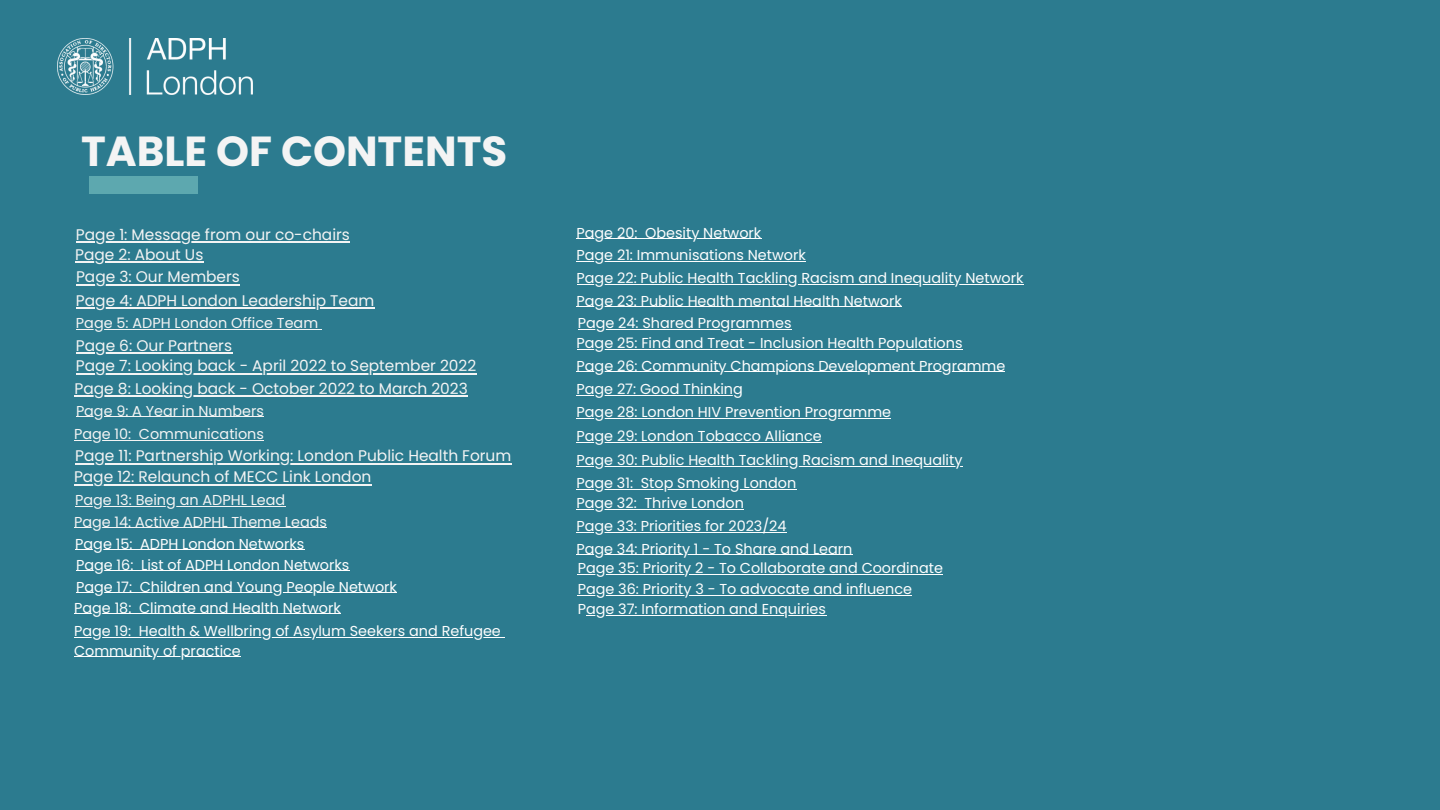
<style>
.page{position:relative;width:1440px;height:810px;background:#2c7b8f}
.page>*{position:absolute;margin:0;border:0;box-sizing:border-box;transform-origin:0 0}
.t1{font:700 42px "Poppins";color:#f4f4f4}
.t2{font:15.4px "Poppins";color:#f4f4f4}
.t3{font:14.4px "Poppins";color:#fefefe}
.t4{font:14.4px "Poppins";color:#f4f4f4}
.t5{font:14.3px "Poppins";color:#f4f4f4}
</style>
<div class="page">
<div style="left:89px;top:177px;width:109px;height:17px;background:#5da8af"></div>
<img style="left:58px;top:38px;width:195px;height:57px">
<hr style="left:76px;top:241px;width:274px;height:2px;background:#f4f4f4">
<hr style="left:75px;top:261px;width:128px;height:2px;background:#f4f4f4">
<hr style="left:76px;top:284px;width:164px;height:1px;background:#f4f4f4">
<hr style="left:76px;top:329px;width:242px;height:1px;background:#f4f4f4">
<hr style="left:76px;top:352px;width:156px;height:2px;background:#f4f4f4">
<hr style="left:76px;top:373px;width:400px;height:1px;background:#f4f4f4">
<hr style="left:75px;top:395px;width:393px;height:2px;background:#f4f4f4">
<hr style="left:76px;top:416px;width:188px;height:1px;background:#f4f4f4">
<hr style="left:74px;top:440px;width:57px;height:1px;background:#f4f4f4">
<hr style="left:139px;top:440px;width:125px;height:1px;background:#f4f4f4">
<hr style="left:74px;top:484px;width:297px;height:1px;background:#f4f4f4">
<hr style="left:75px;top:463px;width:436px;height:1px;background:#f4f4f4">
<hr style="left:75px;top:506px;width:210px;height:1px;background:#f4f4f4">
<hr style="left:74px;top:528px;width:253px;height:1px;background:#f4f4f4">
<hr style="left:75px;top:549px;width:57px;height:1px;background:#fefefe">
<hr style="left:140px;top:549px;width:164px;height:1px;background:#fefefe">
<hr style="left:76px;top:592px;width:56px;height:1px;background:#fefefe">
<hr style="left:140px;top:592px;width:257px;height:1px;background:#fefefe">
<hr style="left:74px;top:614px;width:57px;height:1px;background:#fefefe">
<hr style="left:139px;top:614px;width:202px;height:1px;background:#fefefe">
<hr style="left:74px;top:637px;width:57px;height:1px;background:#fefefe">
<hr style="left:139px;top:637px;width:362px;height:1px;background:#fefefe">
<hr style="left:74px;top:656px;width:167px;height:1px;background:#fefefe">
<hr style="left:577px;top:239px;width:60px;height:1px;background:#fefefe">
<hr style="left:645px;top:239px;width:116px;height:1px;background:#fefefe">
<hr style="left:577px;top:261px;width:229px;height:1px;background:#fefefe">
<hr style="left:577px;top:284px;width:447px;height:1px;background:#fefefe">
<hr style="left:577px;top:306px;width:325px;height:1px;background:#fefefe">
<hr style="left:578px;top:329px;width:214px;height:1px;background:#fefefe">
<hr style="left:577px;top:349px;width:386px;height:1px;background:#fefefe">
<hr style="left:577px;top:371px;width:428px;height:1px;background:#fefefe">
<hr style="left:577px;top:395px;width:166px;height:1px;background:#fefefe">
<hr style="left:577px;top:418px;width:314px;height:1px;background:#fefefe">
<hr style="left:577px;top:442px;width:245px;height:1px;background:#fefefe">
<hr style="left:576px;top:466px;width:387px;height:1px;background:#fefefe">
<hr style="left:576px;top:489px;width:57px;height:1px;background:#fefefe">
<hr style="left:641px;top:489px;width:155px;height:1px;background:#fefefe">
<hr style="left:76px;top:571px;width:57px;height:1px;background:#fefefe">
<hr style="left:141px;top:571px;width:208px;height:1px;background:#fefefe">
<hr style="left:576px;top:554px;width:276px;height:1px;background:#fefefe">
<hr style="left:576px;top:509px;width:61px;height:1px;background:#fefefe">
<hr style="left:644px;top:509px;width:100px;height:1px;background:#fefefe">
<hr style="left:576px;top:532px;width:211px;height:1px;background:#fefefe">
<hr style="left:578px;top:574px;width:365px;height:1px;background:#fefefe">
<hr style="left:578px;top:595px;width:334px;height:1px;background:#fefefe">
<hr style="left:76px;top:307px;width:298px;height:2px;background:#f4f4f4">
<hr style="left:586px;top:615px;width:240px;height:1px;background:#fefefe">
<p class="t1" style="left:81px;top:122px;width:428px">TABLE OF CONTENTS</p>
<p class="t2" style="left:76px;top:223px;width:275px">Page 1: Message from our co-chairs</p>
<p class="t2" style="left:75px;top:243px;width:130px">Page 2: About Us</p>
<p class="t2" style="left:76px;top:266px;width:165px">Page 3: Our Members</p>
<p class="t4" style="left:76px;top:313px;width:244px">Page 5: ADPH London Office Team</p>
<p class="t2" style="left:76px;top:334px;width:158px">Page 6: Our Partners</p>
<p class="t2" style="left:76px;top:355px;width:402px">Page 7: Looking back - April 2022 to September 2022</p>
<p class="t2" style="left:75px;top:378px;width:395px">Page 8: Looking back - October 2022 to March 2023</p>
<p class="t5" style="left:76px;top:401px;width:189px">Page 9: A Year in Numbers</p>
<p class="t4" style="left:74px;top:424px;width:192px">Page 10: Communications</p>
<p class="t2" style="left:74px;top:466px;width:299px">Page 12: Relaunch of MECC Link London</p>
<p class="t2" style="left:76px;top:289px;width:300px">Page 4: ADPH London Leadership Team</p>
<p class="t2" style="left:75px;top:445px;width:438px">Page 11: Partnership Working: London Public Health Forum</p>
<p class="t4" style="left:75px;top:490px;width:212px">Page 13: Being an ADPHL Lead</p>
<p class="t4" style="left:74px;top:512px;width:255px">Page 14: Active ADPHL Theme Leads</p>
<p class="t3" style="left:75px;top:534px;width:231px">Page 15: ADPH London Networks</p>
<p class="t3" style="left:76px;top:577px;width:322px">Page 17: Children and Young People Network</p>
<p class="t3" style="left:74px;top:598px;width:268px">Page 18: Climate and Health Network</p>
<p class="t3" style="left:74px;top:621px;width:428px">Page 19: Health &amp; Wellbring of Asylum Seekers and Refugee</p>
<p class="t3" style="left:74px;top:641px;width:168px">Community of practice</p>
<p class="t3" style="left:76px;top:555px;width:275px">Page 16: List of ADPH London Networks</p>
<p class="t3" style="left:577px;top:223px;width:186px">Page 20: Obesity Network</p>
<p class="t3" style="left:577px;top:245px;width:231px">Page 21: Immunisations Network</p>
<p class="t3" style="left:577px;top:268px;width:449px">Page 22: Public Health Tackling Racism and Inequality Network</p>
<p class="t3" style="left:577px;top:291px;width:327px">Page 23: Public Health mental Health Network</p>
<p class="t3" style="left:578px;top:313px;width:215px">Page 24: Shared Programmes</p>
<p class="t3" style="left:577px;top:333px;width:387px">Page 25: Find and Treat - Inclusion Health Populations</p>
<p class="t3" style="left:577px;top:356px;width:430px">Page 26: Community Champions Development Programme</p>
<p class="t3" style="left:577px;top:379px;width:168px">Page 27: Good Thinking</p>
<p class="t3" style="left:577px;top:402px;width:316px">Page 28: London HIV Prevention Programme</p>
<p class="t3" style="left:577px;top:426px;width:247px">Page 29: London Tobacco Alliance</p>
<p class="t3" style="left:576px;top:450px;width:388px">Page 30: Public Health Tackling Racism and Inequality</p>
<p class="t3" style="left:576px;top:473px;width:221px">Page 31: Stop Smoking London</p>
<p class="t3" style="left:576px;top:493px;width:169px">Page 32: Thrive London</p>
<p class="t3" style="left:576px;top:516px;width:212px">Page 33: Priorities for 2023/24</p>
<p class="t3" style="left:578px;top:558px;width:367px">Page 35: Priority 2 - To Collaborate and Coordinate</p>
<p class="t3" style="left:578px;top:579px;width:336px">Page 36: Priority 3 - To advocate and influence</p>
<p class="t3" style="left:576px;top:539px;width:278px">Page 34: Priority 1 - To Share and Learn</p>
<p class="t3" style="left:578px;top:599px;width:250px">Page 37: Information and Enquiries</p>
</div>
